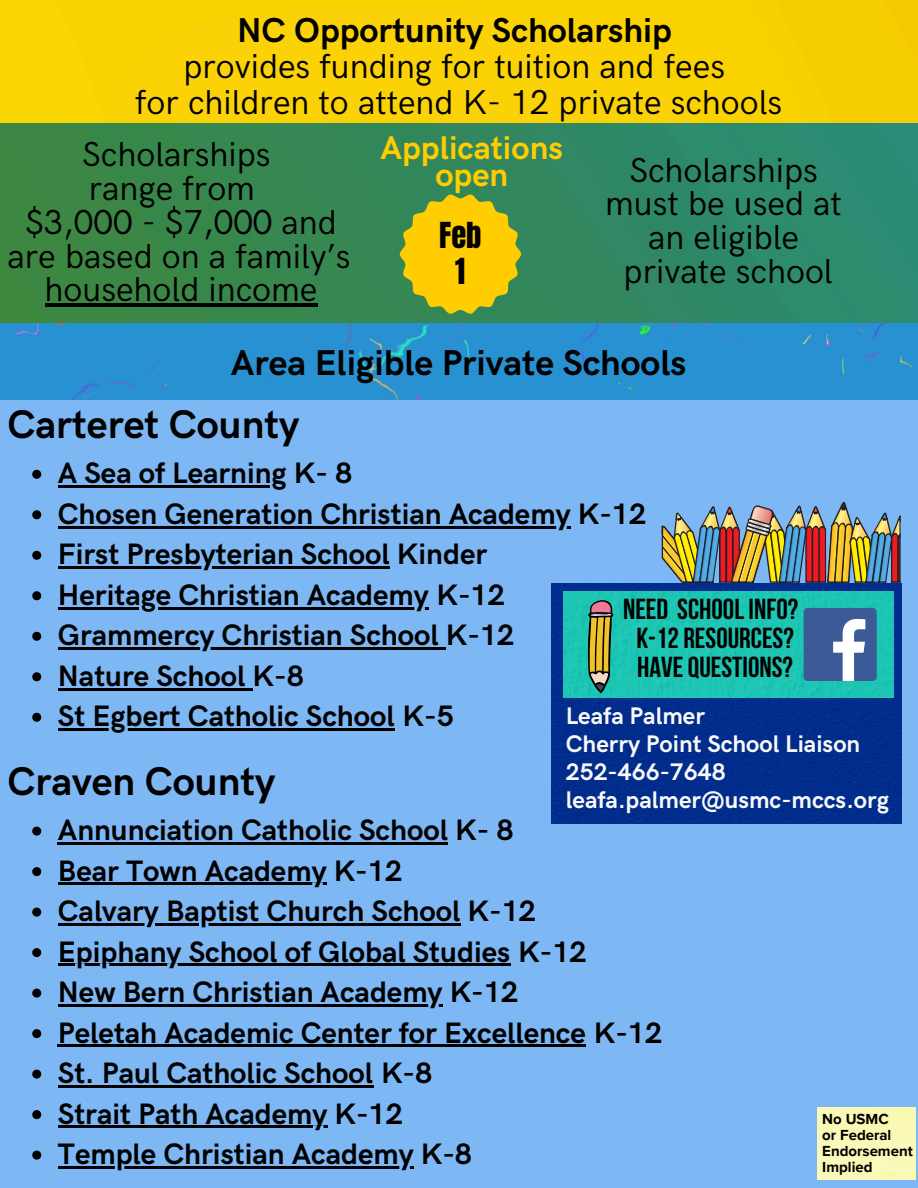
<style>
.page{position:relative;width:918px;height:1188px;background:#7db7f4}
.page>*{position:absolute;margin:0;border:0;box-sizing:border-box;transform-origin:0 0}
.t1{font:700 40.05px "HK Grotesk";color:#000}
.t2{font:700 36px "HK Grotesk";color:#000}
.t3{font:34.65px/33.8px "HK Grotesk";color:#000;text-align:center}
.t4{font:700 33px/27px "HK Grotesk";color:#ffcd00;text-align:center}
.t5{font:30.45px/35.2px "Anton";color:#000;text-align:center}
.t6{font:700 29.7px "HK Grotesk";color:#000}
.t7{font:700 28.8px/29.2px "Bebas Neue";color:#000;text-align:center}
.t8{font:700 24px/28.2px "HK Grotesk";color:#f9f9f9}
.t9{font:700 15px "Proxima Nova";color:#000}
.s1{font-weight:700}
</style>
<div class="page">
<img style="left:0;top:0;width:918px;height:399px">
<div style="left:552px;top:583px;width:349px;height:241px;background:#002d8c"></div>
<img style="left:818px;top:1107px;width:98px;height:72px">
<div style="left:564px;top:591px;width:329px;height:107px;background:#1dc5b4"></div>
<div style="left:804px;top:608px;width:73px;height:73px;background:#3d5a98;border-radius:4px"></div>
<svg style="left:833px;top:619px;width:32px;height:62px"></svg>
<svg style="left:552px;top:594px;width:100px;height:100px;background:#31a496"></svg>
<svg style="left:32px;top:470px;width:9px;height:9px"></svg>
<hr style="left:58px;top:486px;width:229px;height:2px;background:#000">
<svg style="left:32px;top:510px;width:9px;height:9px"></svg>
<hr style="left:58px;top:526px;width:498px;height:2px;background:#000">
<svg style="left:556px;top:526px;width:15px;height:2px"></svg>
<svg style="left:32px;top:551px;width:9px;height:9px"></svg>
<hr style="left:58px;top:567px;width:332px;height:2px;background:#000">
<svg style="left:32px;top:591px;width:9px;height:9px"></svg>
<hr style="left:58px;top:607px;width:371px;height:2px;background:#000">
<svg style="left:32px;top:632px;width:9px;height:9px"></svg>
<hr style="left:58px;top:648px;width:388px;height:2px;background:#000">
<svg style="left:32px;top:672px;width:9px;height:9px"></svg>
<hr style="left:58px;top:688px;width:195px;height:2px;background:#000">
<svg style="left:32px;top:713px;width:9px;height:9px"></svg>
<hr style="left:58px;top:729px;width:337px;height:2px;background:#000">
<img style="left:661px;top:501px;width:240px;height:83px">
<svg style="left:400px;top:194px;width:121px;height:120px;background:#c8ba17"></svg>
<hr style="left:45px;top:304px;width:272px;height:3px;background:#000">
<svg style="left:32px;top:827px;width:9px;height:9px"></svg>
<hr style="left:58px;top:842px;width:390px;height:3px;background:#000">
<svg style="left:32px;top:867px;width:9px;height:9px"></svg>
<hr style="left:58px;top:883px;width:269px;height:2px;background:#000">
<svg style="left:32px;top:908px;width:9px;height:9px"></svg>
<hr style="left:58px;top:923px;width:402px;height:3px;background:#000">
<svg style="left:32px;top:948px;width:9px;height:9px"></svg>
<hr style="left:58px;top:964px;width:452px;height:2px;background:#000">
<svg style="left:32px;top:989px;width:9px;height:9px"></svg>
<hr style="left:58px;top:1004px;width:385px;height:3px;background:#000">
<svg style="left:32px;top:1029px;width:9px;height:9px"></svg>
<hr style="left:58px;top:1045px;width:528px;height:2px;background:#000">
<svg style="left:32px;top:1070px;width:9px;height:9px"></svg>
<hr style="left:58px;top:1085px;width:315px;height:3px;background:#000">
<svg style="left:32px;top:1110px;width:9px;height:9px"></svg>
<hr style="left:58px;top:1126px;width:269px;height:2px;background:#000">
<svg style="left:32px;top:1151px;width:9px;height:9px"></svg>
<hr style="left:58px;top:1166px;width:356px;height:3px;background:#000">
<p class="t3" style="left:135px;top:14px;width:648px;line-height:35.7px"><span class="s1">NC Opportunity Scholarship<br></span>provides funding for tuition and fees<br>for children to attend K- 12 private schools</p>
<p class="t4" style="left:380px;top:135px;width:184px">Applications open</p>
<p class="t5" style="left:439px;top:219px;width:44px">Feb<br>1</p>
<p class="t3" style="left:8px;top:139px;width:345px">Scholarships<br>range from<br>$3,000 - $7,000 and are based on a family’s household income</p>
<p class="t3" style="left:605px;top:154px;width:238px">Scholarships must be used at an eligible private school</p>
<p class="t2" style="left:231px;top:342px;width:457px">Area Eligible Private Schools</p>
<p class="t1" style="left:8px;top:402px;width:293px">Carteret County</p>
<h3 class="t6" style="left:58px;top:457px;width:296px">A Sea of Learning K- 8</h3>
<h2 class="t6" style="left:58px;top:497px;width:590px">Chosen Generation Christian Academy K-12</h2>
<h3 class="t6" style="left:58px;top:538px;width:431px">First Presbyterian School Kinder</h3>
<p class="t6" style="left:58px;top:578px;width:449px">Heritage Christian Academy K-12</p>
<h5 class="t6" style="left:58px;top:619px;width:458px">Grammercy Christian School K-12</h5>
<p class="t6" style="left:58px;top:659px;width:247px">Nature School K-8</p>
<h2 class="t6" style="left:58px;top:700px;width:398px">St Egbert Catholic School K-5</h2>
<h3 class="t7" style="left:623px;top:597px;width:177px">NEED SCHOOLINFO?<br>K-12 RESOURCES?<br>HAVEQUESTIONS?</h3>
<p class="t8" style="left:566px;top:702px;width:325px">Leafa Palmer<br>Cherry Point School Liaison<br>252-466-7648 leafa.palmer@usmc-mccs.org</p>
<p class="t1" style="left:8px;top:759px;width:269px">Craven County</p>
<p class="t6" style="left:58px;top:813px;width:457px">Annunciation Catholic School K- 8</p>
<h4 class="t6" style="left:58px;top:854px;width:346px">Bear Town Academy K-12</h4>
<h6 class="t6" style="left:58px;top:894px;width:480px">Calvary Baptist Church School K-12</h6>
<h1 class="t6" style="left:58px;top:935px;width:530px">Epiphany School of Global Studies K-12</h1>
<p class="t6" style="left:58px;top:975px;width:462px">New Bern Christian Academy K-12</p>
<p class="t6" style="left:58px;top:1016px;width:606px">Peletah Academic Center for Excellence K-12</p>
<p class="t6" style="left:58px;top:1056px;width:376px">St. Paul Catholic School K-8</p>
<p class="t6" style="left:58px;top:1097px;width:347px">Strait Path Academy K-12</p>
<p class="t6" style="left:58px;top:1137px;width:416px">Temple Christian Academy K-8</p>
<p class="t9" style="left:822px;top:1110px;width:68px">No USMC</p>
<p class="t9" style="left:822px;top:1126px;width:71px">or Federal</p>
<p class="t9" style="left:822px;top:1142px;width:92px">Endorsement</p>
<p class="t9" style="left:822px;top:1158px;width:52px">Implied</p>
</div>
